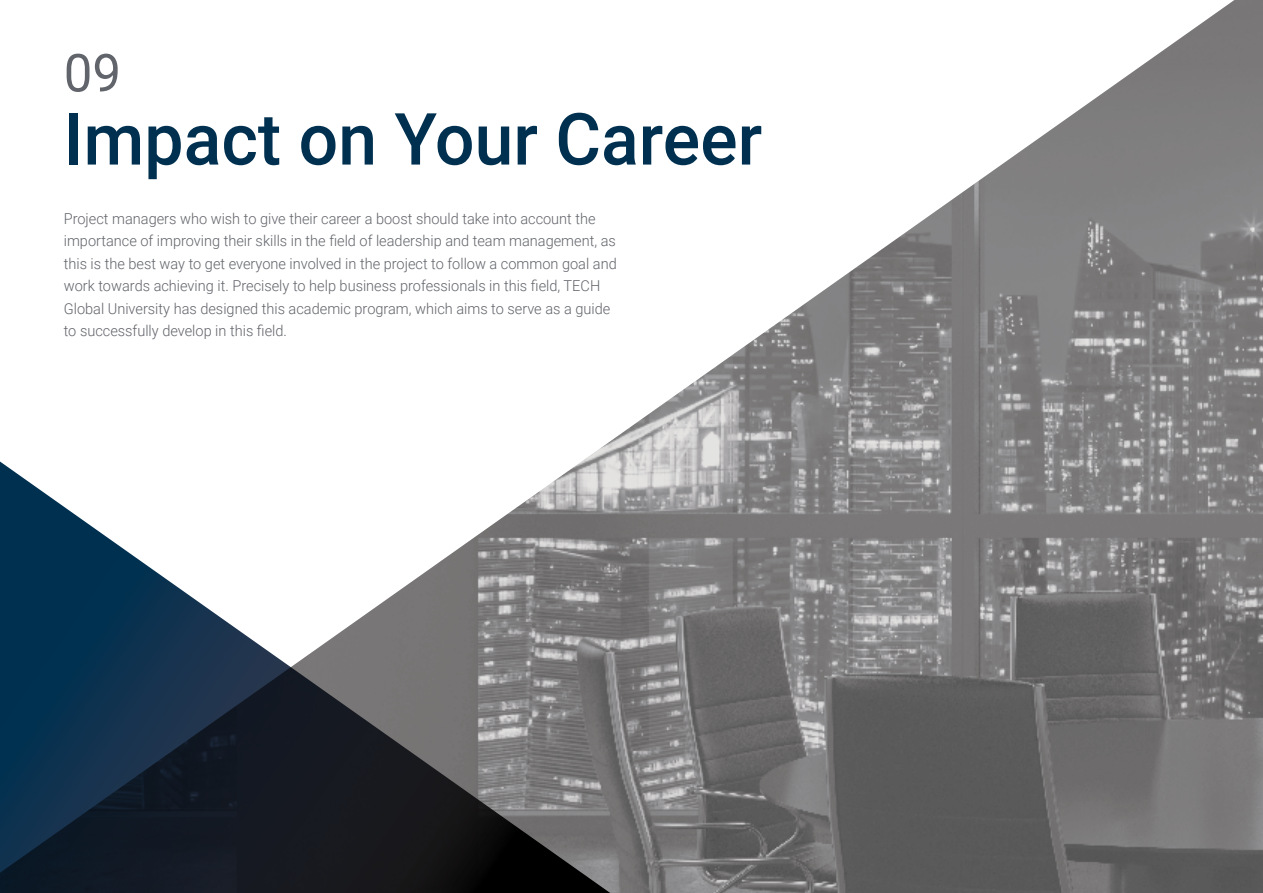
<style>
.page{position:relative;width:1263px;height:893px;background:#fff}
.page>*{position:absolute;margin:0;border:0;box-sizing:border-box;transform-origin:0 0}
.t1{font:500 72px "Roboto";color:#003050}
.t2{font:52.5px "Roboto";color:#61646a}
.t3{font:300 15px/22.5px "Roboto";color:#61646a}
</style>
<div class="page">
<img style="left:604px;top:0;width:659px;height:893px">
<svg style="left:0;top:446px;width:640px;height:447px"></svg>
<h2 class="t2" style="left:64px;top:36px;width:59px">09</h2>
<h1 class="t1" style="left:64px;top:89px;width:700px">Impact on Your Career</h1>
<p class="t3" style="left:64px;top:207px;width:554px">Project managers who wish to give their career a boost should take into account the importance of improving their skills in the field of leadership and team management, as this is the best way to get everyone involved in the project to follow a common goal and work towards achieving it. Precisely to help business professionals in this field, TECH Global University has designed this academic program, which aims to serve as a guide to successfully develop in this field.</p>
</div>
